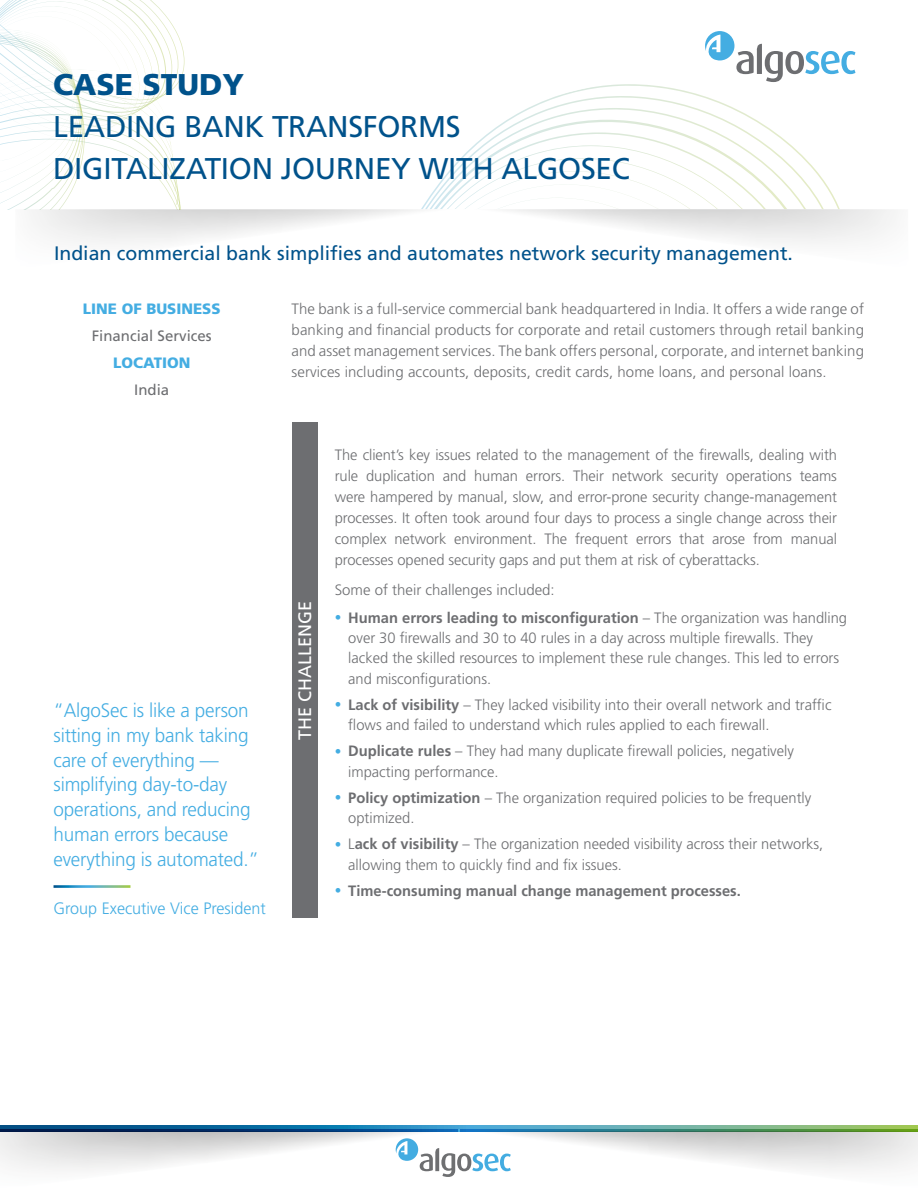
<style>
.page{position:relative;width:918px;height:1188px;background:#fff}
.page>*{position:absolute;margin:0;border:0;box-sizing:border-box;transform-origin:0 0}
.Main_Head{font:30px/42px "Frutiger LT Std";letter-spacing:-.01em;color:#00528b}
.Type_of_paper{font:900 30px "Frutiger LT Std";color:#00528b}
.t1{font:300 19.5px/24.8px "Frutiger LT Std";letter-spacing:-.01em;color:#44ade2}
.Lead-in_paragraph{font:19.5px "Frutiger LT Std";color:#00528b}
.t2{font:18px "Frutiger LT Std";color:#fff}
.t3{font:300 16.5px "Frutiger LT Std";color:#44ade2}
.text{font:300 15px/21px "Frutiger LT Std";color:#6d6e71;text-align:justify}
.section_text{font:300 15px/21px "Frutiger LT Std";letter-spacing:-.005em;color:#6d6e71;text-align:right}
.t4{font:700 15px "Frutiger LT Std";color:#6d6e71}
.Sidebar_subs{font:900 15px "Frutiger LT Std";color:#44ade2}
.Sidebar_text{font:15px "Frutiger LT Std";color:#6d6e71}
.t5{font:300 13.5px "Frutiger LT Std";color:#44ade2}
.s1{font-weight:300}
.s2{font-weight:700}
</style>
<div class="page">
<svg style="left:0;top:1128px;width:918px;height:3px;background:#296e7f"></svg>
<svg style="left:0;top:0;width:185px;height:209px"></svg>
<svg style="left:558px;top:84px;width:282px;height:125px"></svg>
<svg style="left:531px;top:96px;width:308px;height:113px"></svg>
<svg style="left:507px;top:107px;width:320px;height:102px"></svg>
<svg style="left:421px;top:120px;width:395px;height:89px"></svg>
<img style="left:460px;top:1131px;width:458px;height:39px">
<img style="left:0;top:1131px;width:457px;height:39px">
<svg style="left:394px;top:1138px;width:117px;height:39px"></svg>
<svg style="left:705px;top:31px;width:151px;height:51px"></svg>
<div style="left:292px;top:422px;width:26px;height:496px;background:#6d6e71"></div>
<p class="Type_of_paper" style="left:53px;top:66px;width:192px">CASE STUDY</p>
<p class="Main_Head" style="left:53px;top:105px;width:578px">LEADING BANK TRANSFORMS<br>DIGITALIZATION JOURNEY WITH ALGOSEC</p>
<p class="Lead-in_paragraph" style="left:54px;top:242px;width:741px">Indian commercial bank simplifies and automates network security management.</p>
<p class="Sidebar_subs" style="left:83px;top:300px;width:139px">LINE OF BUSINESS</p>
<p class="Sidebar_text" style="left:92px;top:327px;width:122px">Financial Services</p>
<p class="Sidebar_subs" style="left:113px;top:354px;width:79px">LOCATION</p>
<p class="Sidebar_text" style="left:134px;top:381px;width:37px">India</p>
<p class="t1" style="left:54px;top:698px;width:207px">“AlgoSec is like a person sitting in my bank taking care of everything — simplifying day-to-day operations, and reducing human errors because everything is automated “.</p>
<p class="t3" style="left:54px;top:899px;width:214px">Group Executive Vice President</p>
<p class="text" style="left:292px;top:299px;width:574px">The bank is a full-service commercial bank headquartered in India It. offers a wide range of banking and financial products for corporate and retail customers through retail banking and asset management services. The bank offers personal, corporate, and internet banking services including accounts, deposits, credit cards, home loans, and personal loans.</p>
<p class="t2" style="left:294px;top:740px;width:141px;rotate:-90deg">THE CHALLENGE</p>
<p class="section_text" style="left:335px;top:445px;width:504px">The client s’ key issues related to the management of the firewalls, dealing with teams</p>
<p class="section_text" style="left:335px;top:466px;width:25px">rule</p>
<p class="section_text" style="left:335px;top:487px;width:504px">were hampered by manual, slow, and error-prone security change-management</p>
<p class="section_text" style="left:335px;top:508px;width:504px">processes It. often took around four days to process a single change across their</p>
<p class="section_text" style="left:791px;top:529px;width:48px">manual</p>
<p class="section_text" style="left:366px;top:466px;width:70px">duplication</p>
<p class="section_text" style="left:443px;top:466px;width:25px">and</p>
<p class="section_text" style="left:474px;top:466px;width:45px">human</p>
<p class="section_text" style="left:573px;top:466px;width:32px">Their</p>
<p class="section_text" style="left:612px;top:466px;width:53px">network</p>
<p class="section_text" style="left:672px;top:466px;width:48px">security</p>
<p class="section_text" style="left:726px;top:466px;width:67px">operations</p>
<p class="section_text" style="left:526px;top:466px;width:41px">errors.</p>
<p class="section_text" style="left:575px;top:529px;width:55px">frequent</p>
<p class="section_text" style="left:753px;top:529px;width:31px">from</p>
<p class="section_text" style="left:335px;top:529px;width:427px;text-align:left">complex<br>processes opened security gaps and put them at risk of cyberattacks.</p>
<p class="section_text" style="left:335px;top:580px;width:222px">Some of their challenges included:</p>
<p class="t4" style="left:348px;top:609px;width:500px">Human errors leading to misconfiguration <span class="s1">– The organization was handling</span></p>
<p class="section_text" style="left:395px;top:529px;width:53px">network</p>
<p class="section_text" style="left:544px;top:529px;width:24px">The</p>
<p class="section_text" style="left:679px;top:529px;width:27px">that</p>
<p class="section_text" style="left:454px;top:529px;width:84px">environment.</p>
<p class="section_text" style="left:636px;top:529px;width:37px">errors</p>
<p class="section_text" style="left:712px;top:529px;width:34px">arose</p>
<p class="t5" style="left:335px;top:610px;width:8px">•</p>
<p class="t5" style="left:335px;top:697px;width:8px">•</p>
<p class="t5" style="left:335px;top:743px;width:8px">•</p>
<p class="t5" style="left:335px;top:790px;width:8px">•</p>
<p class="t5" style="left:335px;top:836px;width:8px">•</p>
<p class="text" style="left:348px;top:628px;width:492px;line-height:20.2px;text-align:left">over 30 firewalls and 30 to 40 rules in a day across multiple firewalls. They lacked the skilled resources to implement these rule changes. This led to errors and misconfigurations.</p>
<p class="text" style="left:348px;top:694px;width:485px"><span class="s2">Lack of visibility</span> – They lacked visibility into their overall network and traffic</p>
<p class="text" style="left:348px;top:715px;width:423px">flows and failed to understand which rules applied to each firewall.</p>
<p class="text" style="left:348px;top:741px;width:447px"><span class="s2">Duplicate rules</span> – They had many duplicate firewall policies, negatively</p>
<p class="text" style="left:348px;top:761px;width:152px">impacting performance.</p>
<p class="text" style="left:348px;top:787px;width:465px"><span class="s2">Policy optimization</span> – The organization required policies to be frequently</p>
<p class="text" style="left:348px;top:808px;width:68px">optimized.</p>
<p class="text" style="left:348px;top:834px;width:477px">L<span class="s2">ack of visibility</span> – The organization needed visibility across their networks,</p>
<p class="text" style="left:348px;top:854px;width:275px">allowing them to quickly find and fix issues.</p>
<p class="t4" style="left:348px;top:882px;width:394px">Time-consuming manual change management processes.</p>
<p class="t5" style="left:335px;top:883px;width:8px">•</p>
</div>
